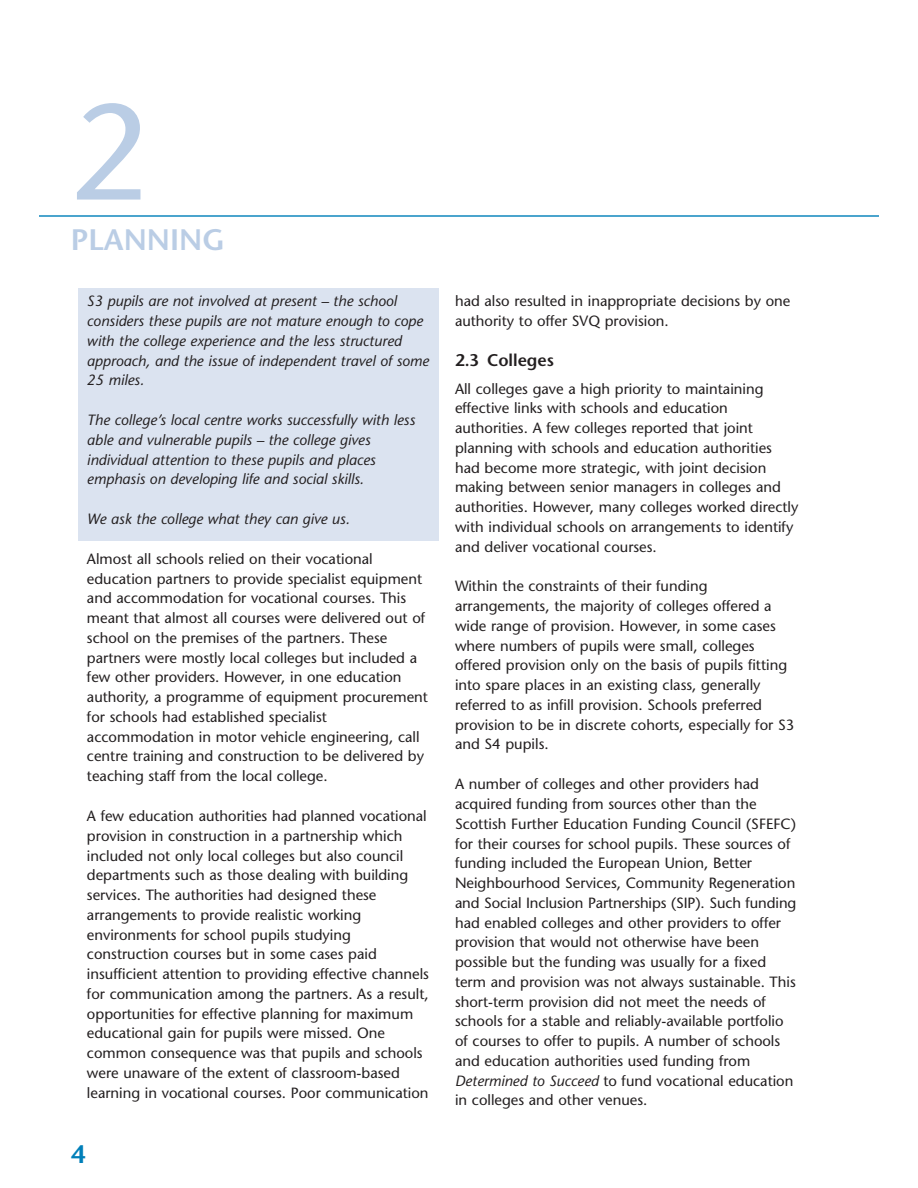
<style>
.page{position:relative;width:918px;height:1188px;background:#fff}
.page>*{position:absolute;margin:0;border:0;box-sizing:border-box;transform-origin:0 0}
.t1{font:135.45px "Stone Sans";color:#bacde5}
.t2{font:600 29.7px "Stone Sans";color:#bacde5}
.t3{font:600 25.35px "Stone Sans";color:#007fb9}
.t4{font:600 16.95px "Stone Sans";color:#231f20}
.t5{font:14.85px/19.8px "Stone Sans";color:#231f20}
.t6{font:italic 14.85px/19.8px "Stone Sans";color:#231f20}
.s1{font-style:italic}
</style>
<div class="page">
<div style="left:79px;top:288px;width:360px;height:252px;background:#dbe3f0"></div>
<hr style="left:39px;top:215px;width:840px;height:2px;background:#007fb9">
<h1 class="t1" style="left:71px;top:100px;width:79px">2</h1>
<h2 class="t2" style="left:71px;top:228px;width:156px">PLANNING</h2>
<p class="t6" style="left:87px;top:293px;width:343px">S3 pupils are not involved at present – the school considers these pupils are not mature enough to cope with the college experience and the less structured approach, and the issue of independent travel of some 25 miles.</p>
<p class="t6" style="left:87px;top:412px;width:330px">The college’s local centre works successfully with less able and vulnerable pupils – the college gives individual attention to these pupils and places emphasis on developing life and social skills.</p>
<p class="t6" style="left:87px;top:511px;width:264px">We ask the college what they can give us.</p>
<p class="t5" style="left:87px;top:550px;width:343px">Almost all schools relied on their vocational education partners to provide specialist equipment and accommodation for vocational courses. This meant that almost all courses were delivered out of school on the premises of the partners. These partners were mostly local colleges but included a few other providers. However, in one education authority, a programme of equipment procurement for schools had established specialist accommodation in motor vehicle engineering, call centre training and construction to be delivered by teaching staff from the local college.</p>
<p class="t5" style="left:87px;top:808px;width:344px">A few education authorities had planned vocational provision in construction in a partnership which included not only local colleges but also council departments such as those dealing with building services. The authorities had designed these arrangements to provide realistic working environments for school pupils studying construction courses but in some cases paid insufficient attention to providing effective channels for communication among the partners. As a result, opportunities for effective planning for maximum educational gain for pupils were missed. One common consequence was that pupils and schools were unaware of the extent of classroom-based learning in vocational courses. Poor communication</p>
<h3 class="t3" style="left:71px;top:1144px;width:16px">4</h3>
<p class="t5" style="left:455px;top:293px;width:337px">had also resulted in inappropriate decisions by one authority to offer SVQ provision.</p>
<p class="t4" style="left:455px;top:353px;width:101px">2.3 Colleges</p>
<p class="t5" style="left:455px;top:380px;width:345px">All colleges gave a high priority to maintaining effective links with schools and education authorities. A few colleges reported that joint planning with schools and education authorities had become more strategic, with joint decision making between senior managers in colleges and authorities. However, many colleges worked directly with individual schools on arrangements to identify and deliver vocational courses.</p>
<p class="t5" style="left:455px;top:578px;width:341px">Within the constraints of their funding arrangements, the majority of colleges offered a wide range of provision. However, in some cases where numbers of pupils were small, colleges offered provision only on the basis of pupils fitting into spare places in an existing class, generally referred to as infill provision. Schools preferred provision to be in discrete cohorts, especially for S3 and S4 pupils.</p>
<p class="t5" style="left:455px;top:776px;width:343px">A number of colleges and other providers had acquired funding from sources other than the Scottish Further Education Funding Council (SFEFC) for their courses for school pupils. These sources of funding included the European Union, Better Neighbourhood Services, Community Regeneration and Social Inclusion Partnerships (SIP). Such funding had enabled colleges and other providers to offer provision that would not otherwise have been possible but the funding was usually for a fixed term and provision was not always sustainable. This short-term provision did not meet the needs of schools for a stable and reliably-available portfolio of courses to offer to pupils. A number of schools and education authorities used funding from <span class="s1">Determined to Succeed</span> to fund vocational education in colleges and other venues.</p>
</div>
